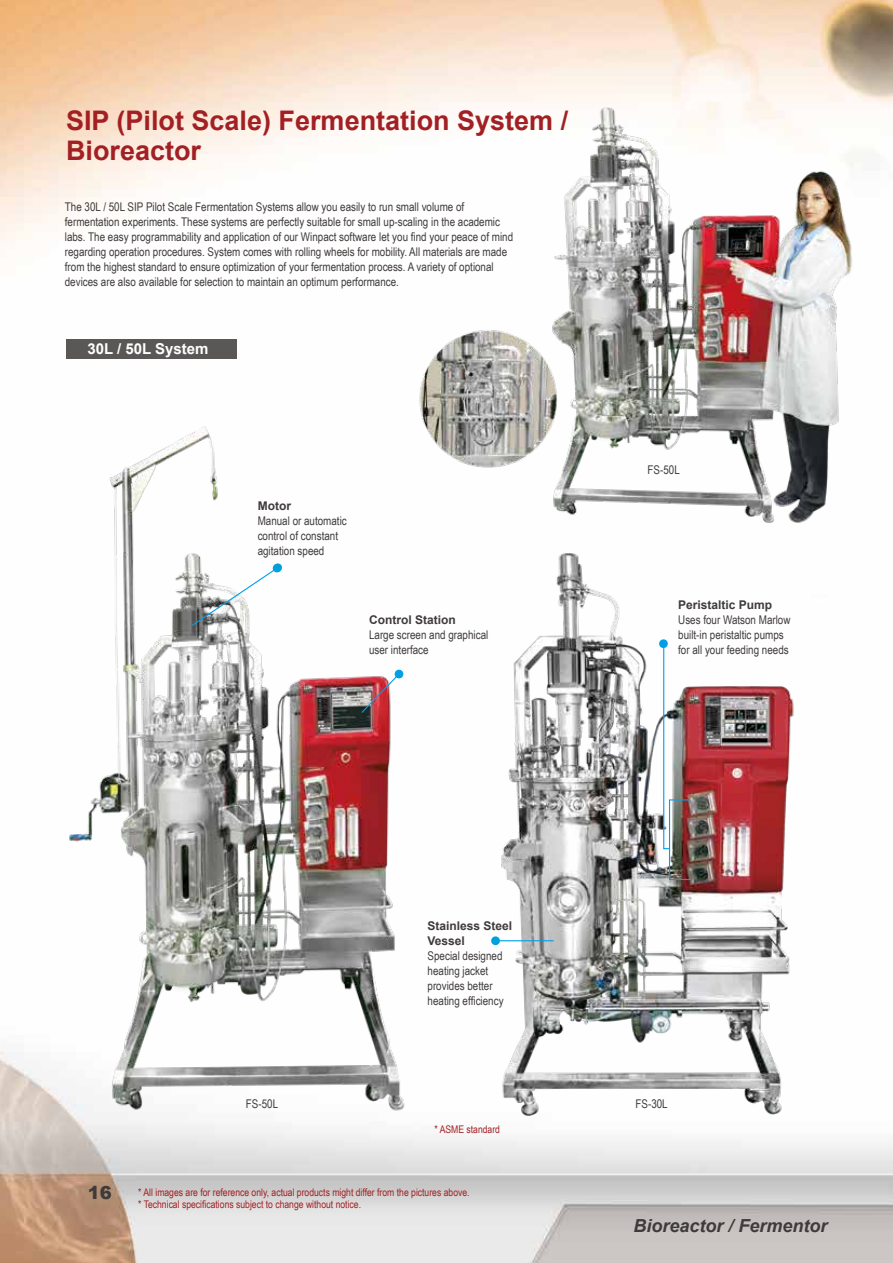
<style>
.page{position:relative;width:893px;height:1263px;background:#fff}
.page>*{position:absolute;margin:0;border:0;box-sizing:border-box;transform-origin:0 0}
.t1{font:700 27px/30px "Arial";color:#a22024}
.t2{font:italic 700 18px "Arial";color:#3f3b3a}
.t3{font:900 18px "Arial";color:#3f3b3a}
.t4{font:700 15px "Arial";color:#fff}
.t5{font:12px/15px "Arial Narrow";color:#3f3b3a}
.t6{font:700 12px/15px "Arial";color:#3f3b3a}
.t7{font:10.5px/12px "Arial Narrow";color:#a22024}
</style>
<div class="page">
<img style="left:0;top:0;width:893px;height:1263px">
<div style="left:67px;top:339px;width:170px;height:19px;background:#5a5757"></div>
<svg style="left:191px;top:563px;width:92px;height:64px"></svg>
<div style="left:491px;top:936px;width:9px;height:9px;background:#00a0da;border-radius:50%"></div>
<hr style="left:495px;top:940px;width:59px;height:1px;background:#00a0e9">
<svg style="left:360px;top:669px;width:44px;height:45px"></svg>
<img style="left:659px;top:639px;width:34px;height:242px">
<h1 class="t1" style="left:66px;top:106px;width:504px">SIP (Pilot Scale) Fermentation System /<br>Bioreactor</h1>
<p class="t5" style="left:65px;top:199px;width:450px">The 30L / 50L SIP Pilot Scale Fermentation Systems allow you easily to run small volume of fermentation experiments. These systems are perfectly suitable for small up-scaling in the academic labs. The easy programmability and application of our Winpact software let you find your peace of mind regarding operation procedures. System comes with rolling wheels for mobility. All materials are made from the highest standard to ensure optimization of your fermentation process. A variety of optional devices are also available for selection to maintain an optimum performance.</p>
<p class="t4" style="left:87px;top:338px;width:123px">30L / 50L System</p>
<p class="t6" style="left:258px;top:498px;width:35px">Motor</p>
<p class="t5" style="left:258px;top:512px;width:91px">Manual or automatic control of constant agitation speed</p>
<p class="t6" style="left:369px;top:613px;width:88px">Control Station</p>
<p class="t5" style="left:369px;top:627px;width:121px">Large screen and graphical user interface</p>
<p class="t5" style="left:648px;top:462px;width:34px">FS-50L</p>
<p class="t6" style="left:678px;top:597px;width:96px">Peristaltic Pump</p>
<p class="t5" style="left:678px;top:611px;width:114px">Uses four Watson Marlow built-in peristaltic pumps for all your feeding needs</p>
<p class="t6" style="left:428px;top:918px;width:86px">Stainless Steel<br>Vessel</p>
<p class="t5" style="left:428px;top:948px;width:78px">Special designed heating jacket provides better heating efficiency</p>
<p class="t5" style="left:246px;top:1095px;width:34px">FS-50L</p>
<p class="t5" style="left:635px;top:1095px;width:34px">FS-30L</p>
<p class="t7" style="left:434px;top:1123px;width:67px">* ASME standard</p>
<h2 class="t3" style="left:88px;top:1180px;width:26px">16</h2>
<p class="t7" style="left:138px;top:1186px;width:333px">* All images are for reference only, actual products might differ from the pictures above. * Technical specifications subject to change without notice.</p>
<h2 class="t2" style="left:633px;top:1213px;width:196px">Bioreactor / Fermentor</h2>
</div>
